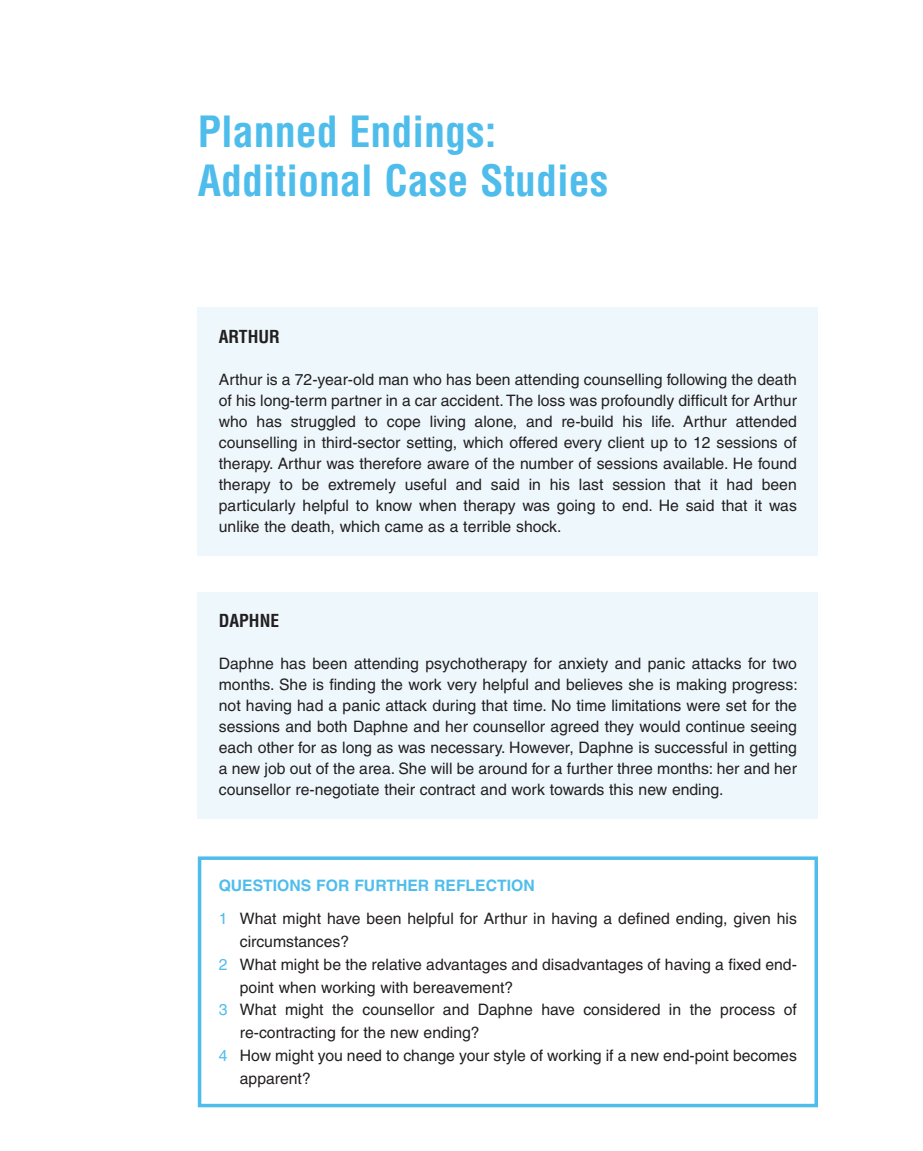
<style>
.page{position:relative;width:923px;height:1151px;background:#fff}
.page>*{position:absolute;margin:0;border:0;box-sizing:border-box;transform-origin:0 0}
.t1{font:700 condensed 42px/49px "Helvetica";color:#4fbdec}
.t2{font:700 condensed 17.5px "Helvetica";color:#231f20}
.t3{font:15.75px/21px "Helvetica";color:#231f20;text-align:justify}
.s1{font-weight:700;color:#4fbdec}
.s2{color:#4fbdec}
</style>
<div class="page">
<div style="left:198px;top:856px;width:620px;height:251px;border:4px solid #4fbdec"></div>
<div style="left:198px;top:593px;width:620px;height:226px;background:#edf7fc"></div>
<div style="left:198px;top:307px;width:620px;height:248px;background:#edf7fc"></div>
<h1 class="t1" style="left:198px;top:107px;width:412px">Planned Endings:<br>Additional Case Studies</h1>
<p class="t2" style="left:219px;top:326px;width:62px">Arthur</p>
<p class="t3" style="left:219px;top:369px;width:579px">Arthur is a 72-year-old man who has been attending counselling following the death of his long-term partner in a car accident. The loss was profoundly difficult for Arthur who has struggled to cope living alone, and re-build his life. Arthur attended counselling in third-sector setting, which offered every client up to 12 sessions of therapy. Arthur was therefore aware of the number of sessions available. He found therapy to be extremely useful and said in his last session that it had been particularly helpful to know when therapy was going to end. He said that it was unlike the death, which came as a terrible shock.</p>
<p class="t2" style="left:219px;top:609px;width:60px">Daphne</p>
<p class="t3" style="left:219px;top:653px;width:580px">Daphne has been attending psychotherapy for anxiety and panic attacks for two months. She is finding the work very helpful and believes she is making progress: not having had a panic attack during that time. No time limitations were set for the sessions and both Daphne and her counsellor agreed they would continue seeing each other for as long as was necessary. However, Daphne is successful in getting a new job out of the area. She will be around for a further three months: her and her counsellor re-negotiate their contract and work towards this new ending.</p>
<p class="t3" style="left:219px;top:869px;width:579px;line-height:33.2px"><span class="s1">QUESTIONS FOR FURTHER REFLECTION<br></span><span class="s2">1</span> What might have been helpful for Arthur in having a defined ending, given his</p>
<p class="t3" style="left:240px;top:931px;width:111px">circumstances?</p>
<p class="t3" style="left:219px;top:954px;width:579px"><span class="s2">2</span> What might be the relative advantages and disadvantages of having a fixed end-</p>
<p class="t3" style="left:240px;top:976px;width:275px">point when working with bereavement?</p>
<p class="t3" style="left:219px;top:999px;width:579px"><span class="s2">3</span> What might the counsellor and Daphne have considered in the process of</p>
<p class="t3" style="left:240px;top:1022px;width:241px">re-contracting for the new ending?</p>
<p class="t3" style="left:219px;top:1045px;width:579px"><span class="s2">4</span> How might you need to change your style of working if a new end-point becomes</p>
<p class="t3" style="left:240px;top:1067px;width:72px">apparent?</p>
</div>
